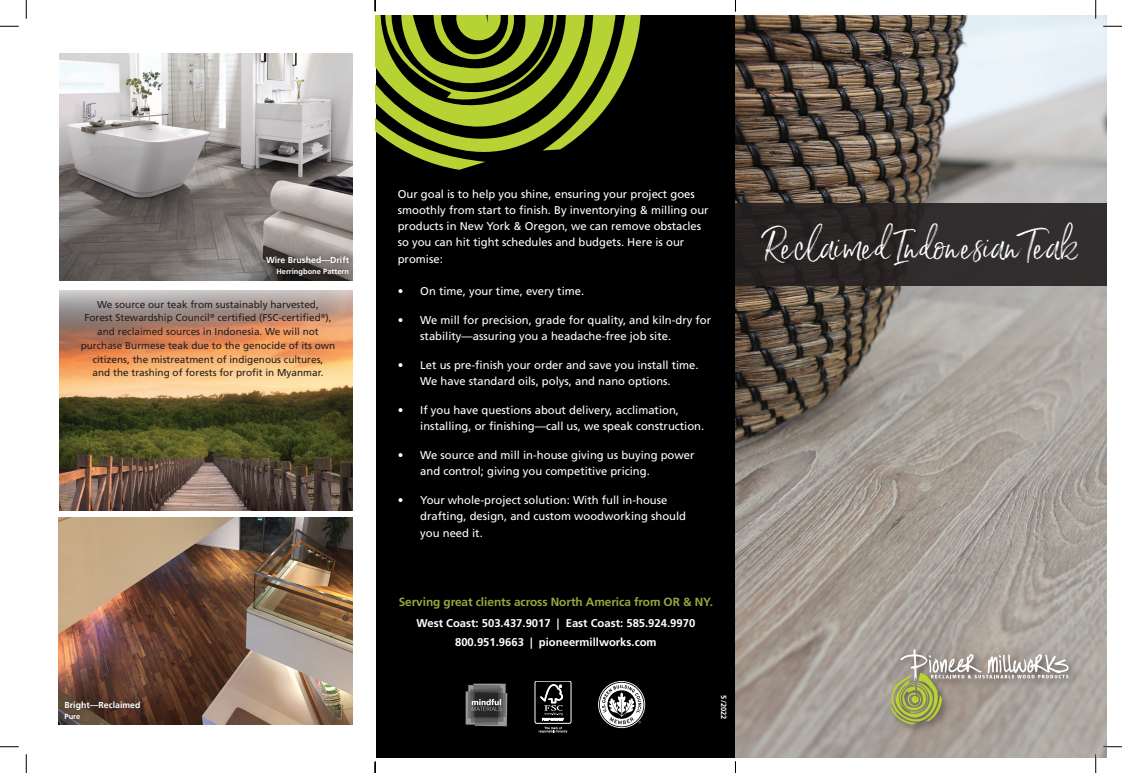
<style>
.page{position:relative;width:1122px;height:773px;background:#fff}
.page>*{position:absolute;margin:0;border:0;box-sizing:border-box;transform-origin:0 0}
.t1{font:37.5px "Saturday Script";color:#fff}
.t2{font:700 11.88px "Frutiger LT Std";letter-spacing:-.005em;color:#94a93b}
.t3{font:11.25px/16.2px "Frutiger LT Std";color:#fff}
.t4{font:700 11.25px/18.8px "Frutiger LT Std";color:#fff;text-align:center}
.t5{font:10px/13.8px "Frutiger LT Std";color:#231f20;text-align:center}
.t6{font:700 8.75px "Frutiger LT Std";color:#fff}
.t7{font:700 7.5px "Frutiger LT Std";color:#fff}
</style>
<div class="page">
<img style="left:734px;top:15px;width:372px;height:743px">
<div style="left:888px;top:647px;width:190px;height:87px;background:#231f20;opacity:.56"></div>
<svg style="left:890px;top:649px;width:178px;height:75px;background:#a8a491"></svg>
<div style="left:734px;top:204px;width:372px;height:82px;background:linear-gradient(to right,#252020,#343132)"></div>
<img style="left:59px;top:518px;width:293px;height:206px">
<img style="left:60px;top:355px;width:292px;height:155px">
<svg style="left:59px;top:290px;width:294px;height:65px;background:#c2937a"></svg>
<svg style="left:58px;top:694px;width:89px;height:31px;background:#51392c"></svg>
<div style="left:376px;top:15px;width:358px;height:743px;background:#000001"></div>
<div style="left:534px;top:681px;width:37px;height:42px;border:1px solid #fff;border-radius:2px"></div>
<svg style="left:540px;top:684px;width:23px;height:36px"></svg>
<svg style="left:538px;top:726px;width:29px;height:6px"></svg>
<svg style="left:598px;top:681px;width:47px;height:47px"></svg>
<img style="left:465px;top:684px;width:43px;height:42px">
<img style="left:60px;top:53px;width:292px;height:227px">
<svg style="left:260px;top:250px;width:93px;height:31px;background:#554f4c"></svg>
<svg style="left:0;top:25px;width:19px;height:2px"></svg>
<svg style="left:1102px;top:25px;width:19px;height:2px"></svg>
<svg style="left:0;top:746px;width:19px;height:1px"></svg>
<svg style="left:1102px;top:745px;width:19px;height:2px"></svg>
<svg style="left:25px;top:0;width:2px;height:19px"></svg>
<svg style="left:25px;top:754px;width:2px;height:18px"></svg>
<svg style="left:1094px;top:0;width:2px;height:19px"></svg>
<svg style="left:1094px;top:754px;width:2px;height:18px"></svg>
<svg style="left:374px;top:0;width:266px;height:170px"></svg>
<svg style="left:374px;top:761px;width:2px;height:11px"></svg>
<p class="t6" style="left:266px;top:255px;width:84px">Wire Brushed—Drift</p>
<p class="t7" style="left:276px;top:267px;width:74px">Herringbone Pattern</p>
<p class="t5" style="left:81px;top:297px;width:256px">We source our teak from sustainably harvested,<br>Forest Stewardship Council<sup>®</sup> certified (FSC-certified<sup>®</sup>), and reclaimed sources in Indonesia. We will not purchase Burmese teak due to the genocide of its own citizens, the mistreatment of indigenous cultures,<br>and the trashing of forests for profit in Myanmar.</p>
<p class="t6" style="left:64px;top:699px;width:77px">Bright—Reclaimed</p>
<p class="t7" style="left:64px;top:712px;width:17px">Pure</p>
<p class="t3" style="left:398px;top:186px;width:312px">Our goal is to help you shine, ensuring your project goes smoothly from start to finish. By inventorying &amp; milling our products in New York &amp; Oregon, we can remove obstacles so you can hit tight schedules and budgets. Here is our promise:</p>
<p class="t3" style="left:398px;top:283px;width:188px">• On time, your time, every time.</p>
<p class="t3" style="left:420px;top:312px;width:292px;text-indent:-22px">• We mill for precision, grade for quality, and kiln-dry for stability—assuring you a headache-free job site.</p>
<p class="t3" style="left:398px;top:357px;width:302px;text-align:center">• Let us pre-finish your order and save you install time.<br>We have standard oils, polys, and nano options.</p>
<p class="t3" style="left:420px;top:402px;width:285px;text-indent:-22px">• If you have questions about delivery, acclimation, installing, or finishing—call us, we speak construction.</p>
<p class="t3" style="left:420px;top:447px;width:276px;text-indent:-22px">• We source and mill in-house giving us buying power and control; giving you competitive pricing.</p>
<p class="t3" style="left:420px;top:492px;width:267px;text-indent:-22px">• Your whole-project solution: With full in-house drafting, design, and custom woodworking should you need it.</p>
<p class="t2" style="left:398px;top:594px;width:316px">Serving great clients across North America from OR &amp; NY.</p>
<p class="t4" style="left:416px;top:613px;width:280px">West Coast: 503.437.9017 | East Coast: 585.924.9970<br>800.951.9663 | pioneermillworks.com</p>
<p class="t7" style="left:728px;top:695px;width:25px;rotate:90deg">5/2022</p>
<p class="t1" style="left:764px;top:223px;width:315px">Reclaimed Indonesian Teak</p>
</div>
